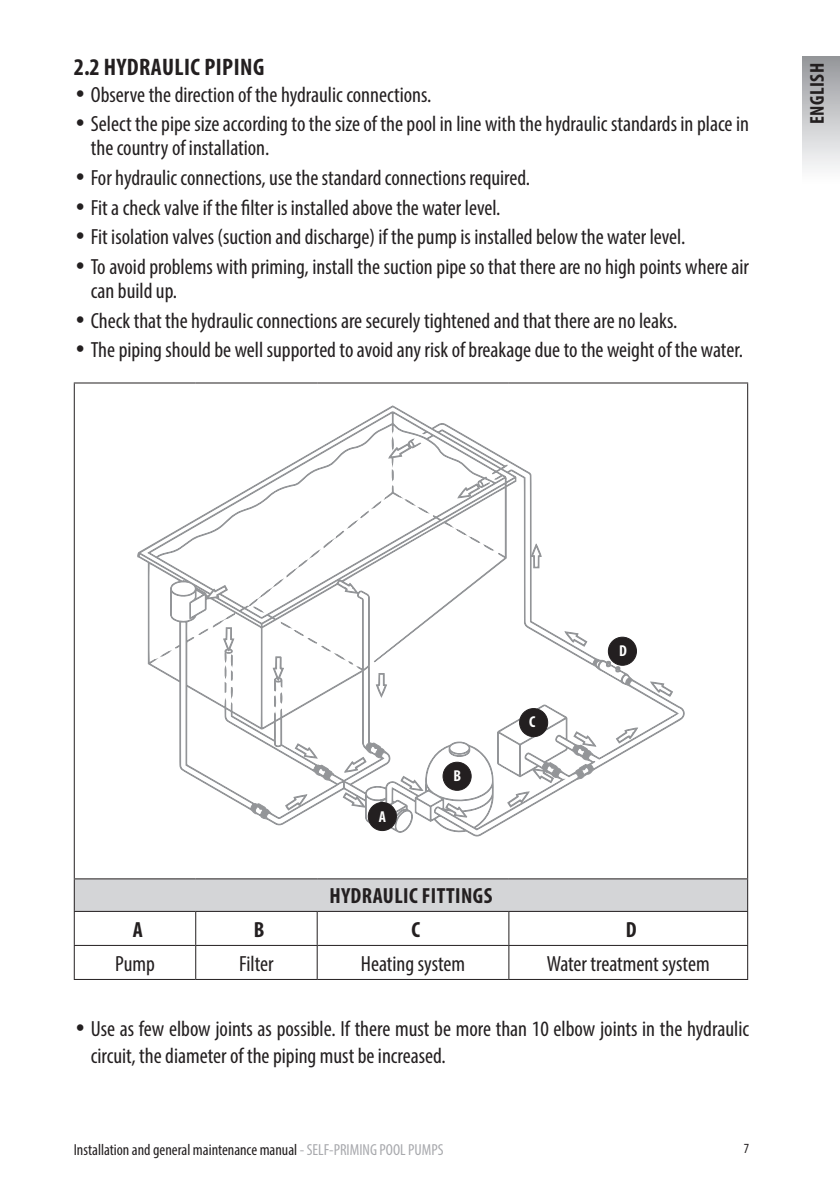
<style>
.page{position:relative;width:840px;height:1191px;background:#fff}
.page>*{position:absolute;margin:0;border:0;box-sizing:border-box;transform-origin:0 0}
.Estilo_de_párrafo_1{font:700 condensed 24px "Myriad Pro";letter-spacing:.02em;color:#231f20}
.Estilo_de_párrafo_1-2{font:condensed 22px/24px "Myriad Pro";color:#231f20}
.Estilo_de_párrafo_1-3{font:700 condensed 22px "Myriad Pro";letter-spacing:.02em;color:#231f20}
.TITULAR{font:700 condensed 22px "Myriad Pro";color:#231f20}
.t1{font:700 condensed 20px "Myriad Pro";letter-spacing:.02em;color:#231f20}
.t2{font:condensed 16px "Myriad Pro";color:#231f20}
.TITULAR-2{font:700 condensed 15.8px "Myriad Pro";color:#fff}
.t3{font:condensed 14px "Myriad Pro";color:#231f20}
.s1{font-family:"Futura BT";font-weight:300}
.s2{color:#a8a9ad}
</style>
<div class="page">
<div style="left:801px;top:57px;width:38px;height:128px;background:linear-gradient(to bottom,#97989d,#fff)"></div>
<div style="left:74px;top:879px;width:673px;height:32px;background:#d4d5d7"></div>
<hr style="left:746px;top:383px;width:1px;height:495px;background:#231f20">
<hr style="left:746px;top:879px;width:1px;height:32px;background:#231f20">
<hr style="left:74px;top:382px;width:122px;height:1px;background:#231f20">
<hr style="left:74px;top:383px;width:1px;height:495px;background:#231f20">
<hr style="left:196px;top:382px;width:121px;height:1px;background:#231f20">
<hr style="left:317px;top:382px;width:191px;height:1px;background:#231f20">
<hr style="left:508px;top:382px;width:239px;height:1px;background:#231f20">
<hr style="left:74px;top:878px;width:122px;height:1px;background:#231f20">
<hr style="left:74px;top:879px;width:1px;height:32px;background:#231f20">
<hr style="left:196px;top:878px;width:121px;height:1px;background:#231f20">
<hr style="left:317px;top:878px;width:191px;height:1px;background:#231f20">
<hr style="left:508px;top:878px;width:239px;height:1px;background:#231f20">
<hr style="left:74px;top:911px;width:122px;height:1px;background:#231f20">
<hr style="left:74px;top:912px;width:1px;height:33px;background:#231f20">
<hr style="left:196px;top:911px;width:121px;height:1px;background:#231f20">
<hr style="left:195px;top:912px;width:1px;height:33px;background:#231f20">
<hr style="left:317px;top:911px;width:191px;height:1px;background:#231f20">
<hr style="left:316px;top:912px;width:1px;height:33px;background:#231f20">
<hr style="left:508px;top:911px;width:239px;height:1px;background:#231f20">
<hr style="left:508px;top:912px;width:1px;height:33px;background:#231f20">
<hr style="left:746px;top:912px;width:1px;height:33px;background:#231f20">
<hr style="left:74px;top:945px;width:122px;height:1px;background:#231f20">
<hr style="left:74px;top:946px;width:1px;height:33px;background:#231f20">
<hr style="left:196px;top:945px;width:121px;height:1px;background:#231f20">
<hr style="left:195px;top:946px;width:1px;height:33px;background:#231f20">
<hr style="left:317px;top:945px;width:191px;height:1px;background:#231f20">
<hr style="left:316px;top:946px;width:1px;height:33px;background:#231f20">
<hr style="left:508px;top:945px;width:239px;height:1px;background:#231f20">
<hr style="left:508px;top:946px;width:1px;height:33px;background:#231f20">
<hr style="left:746px;top:946px;width:1px;height:33px;background:#231f20">
<hr style="left:74px;top:979px;width:122px;height:1px;background:#231f20">
<hr style="left:196px;top:979px;width:121px;height:1px;background:#231f20">
<hr style="left:317px;top:979px;width:191px;height:1px;background:#231f20">
<hr style="left:508px;top:979px;width:239px;height:1px;background:#231f20">
<svg style="left:137px;top:405px;width:548px;height:432px"></svg>
<svg style="left:342px;top:792px;width:23px;height:16px"></svg>
<svg style="left:649px;top:681px;width:23px;height:16px"></svg>
<svg style="left:564px;top:631px;width:23px;height:16px"></svg>
<svg style="left:530px;top:543px;width:11px;height:25px"></svg>
<svg style="left:615px;top:727px;width:22px;height:16px"></svg>
<svg style="left:507px;top:791px;width:22px;height:16px"></svg>
<svg style="left:573px;top:731px;width:23px;height:16px"></svg>
<svg style="left:400px;top:775px;width:23px;height:15px"></svg>
<svg style="left:375px;top:673px;width:12px;height:24px"></svg>
<svg style="left:272px;top:656px;width:12px;height:51px"></svg>
<div style="left:294px;top:630px;width:9px;height:5px;border:1px solid #939598"></div>
<div style="left:321px;top:646px;width:9px;height:5px;border:1px solid #939598"></div>
<svg style="left:307px;top:638px;width:10px;height:6px"></svg>
<svg style="left:281px;top:622px;width:9px;height:6px"></svg>
<svg style="left:456px;top:529px;width:38px;height:21px"></svg>
<svg style="left:334px;top:653px;width:19px;height:11px"></svg>
<svg style="left:457px;top:483px;width:22px;height:15px"></svg>
<svg style="left:248px;top:437px;width:180px;height:175px"></svg>
<svg style="left:285px;top:794px;width:22px;height:16px"></svg>
<div style="left:199px;top:629px;width:9px;height:5px;border:1px solid #939598"></div>
<svg style="left:213px;top:612px;width:22px;height:85px"></svg>
<svg style="left:344px;top:756px;width:22px;height:17px"></svg>
<svg style="left:294px;top:743px;width:24px;height:15px"></svg>
<svg style="left:161px;top:650px;width:9px;height:6px"></svg>
<div style="left:608px;top:637px;width:28px;height:28px;background:#231f20;border-radius:50%"></div>
<div style="left:607px;top:637px;width:29px;height:28px;border:1px solid #231f20;border-radius:50%"></div>
<div style="left:519px;top:708px;width:28px;height:28px;background:#231f20;border-radius:50%"></div>
<div style="left:519px;top:708px;width:28px;height:29px;border:1px solid #231f20;border-radius:50%"></div>
<div style="left:443px;top:762px;width:28px;height:28px;background:#231f20;border-radius:50%"></div>
<div style="left:442px;top:762px;width:29px;height:28px;border:1px solid #231f20;border-radius:50%"></div>
<div style="left:368px;top:802px;width:28px;height:28px;background:#231f20;border-radius:50%"></div>
<div style="left:368px;top:802px;width:28px;height:29px;border:1px solid #231f20;border-radius:50%"></div>
<p class="Estilo_de_párrafo_1" style="left:74px;top:52px;width:192px">2.2 HYDRAULIC PIPING</p>
<p class="Estilo_de_párrafo_1-2" style="left:74px;top:82px;width:359px"><span class="s1">•</span> Observe the direction of the hydraulic connections.</p>
<p class="Estilo_de_párrafo_1-2" style="left:91px;top:112px;width:659px;text-indent:-17px"><span class="s1">•</span> Select the pipe size according to the size of the pool in line with the hydraulic standards in place in the country of installation.</p>
<p class="Estilo_de_párrafo_1-2" style="left:74px;top:165px;width:457px"><span class="s1">•</span> For hydraulic connections, use the standard connections required.</p>
<p class="Estilo_de_párrafo_1-2" style="left:74px;top:195px;width:428px"><span class="s1">•</span> Fit a check valve if the filter is installed above the water level.</p>
<p class="Estilo_de_párrafo_1-2" style="left:74px;top:225px;width:612px"><span class="s1">•</span> Fit isolation valves (suction and discharge) if the pump is installed below the water level.</p>
<p class="Estilo_de_párrafo_1-2" style="left:91px;top:254px;width:659px;text-indent:-17px"><span class="s1">•</span> To avoid problems with priming, install the suction pipe so that there are no high points where air can build up.</p>
<p class="Estilo_de_párrafo_1-2" style="left:74px;top:308px;width:604px"><span class="s1">•</span> Check that the hydraulic connections are securely tightened and that there are no leaks.</p>
<p class="Estilo_de_párrafo_1-2" style="left:74px;top:338px;width:670px"><span class="s1">•</span> The piping should be well supported to avoid any risk of breakage due to the weight of the water.</p>
<p class="t1" style="left:804px;top:124px;width:62px;rotate:-90deg">ENGLISH</p>
<p class="TITULAR-2" style="left:379px;top:806px;width:9px">A</p>
<p class="TITULAR-2" style="left:453px;top:766px;width:9px">B</p>
<p class="Estilo_de_párrafo_1-3" style="left:329px;top:882px;width:164px">HYDRAULIC FITTINGS</p>
<p class="TITULAR-2" style="left:529px;top:711px;width:8px">C</p>
<p class="TITULAR-2" style="left:619px;top:641px;width:9px">D</p>
<p class="TITULAR" style="left:133px;top:916px;width:12px">A</p>
<p class="TITULAR" style="left:254px;top:916px;width:12px">B</p>
<p class="TITULAR" style="left:411px;top:916px;width:10px">C</p>
<p class="TITULAR" style="left:625px;top:916px;width:12px">D</p>
<p class="Estilo_de_párrafo_1-2" style="left:115px;top:951px;width:41px">Pump</p>
<p class="Estilo_de_párrafo_1-2" style="left:239px;top:951px;width:36px">Filter</p>
<p class="Estilo_de_párrafo_1-2" style="left:361px;top:951px;width:106px">Heating system</p>
<p class="Estilo_de_párrafo_1-2" style="left:546px;top:951px;width:164px">Water treatment system</p>
<p class="Estilo_de_párrafo_1-2" style="left:91px;top:1015px;width:659px;line-height:26.4px;text-indent:-17px"><span class="s1">•</span> Use as few elbow joints as possible. If there must be more than 10 elbow joints in the hydraulic circuit, the diameter of the piping must be increased.</p>
<p class="t2" style="left:74px;top:1139px;width:371px">Installation and general maintenance manual <span class="s2">- SELF-PRIMING POOL PUMPS</span></p>
<p class="t3" style="left:743px;top:1140px;width:7px">7</p>
</div>
